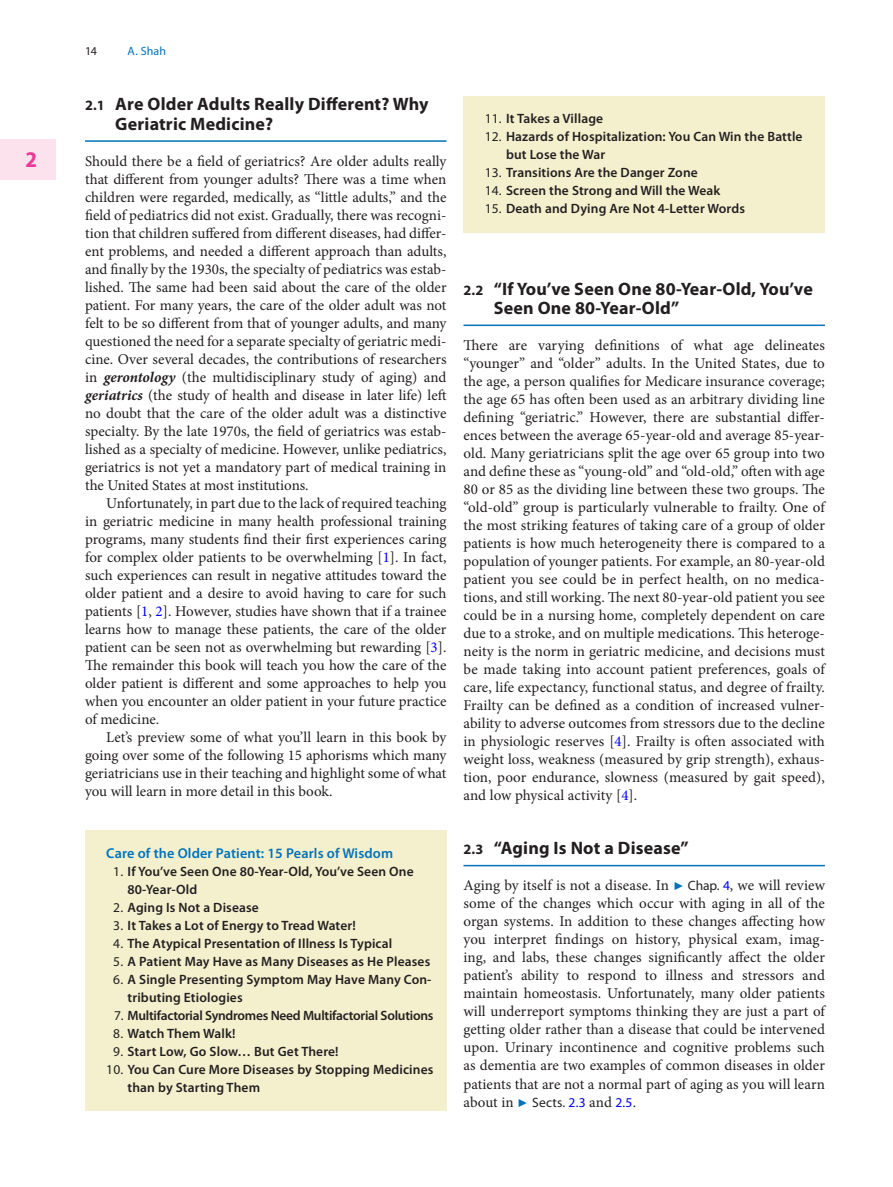
<style>
.page{position:relative;width:893px;height:1187px;background:#fff}
.page>*{position:absolute;margin:0;border:0;box-sizing:border-box;transform-origin:0 0}
.t1{font:700 semi-condensed 22.5px "Vctywr Myriad Pro";color:#ed3896}
.t2{font:700 18px/19.5px "Lhgkvq Myriad Pro";letter-spacing:.01em;color:#231f20}
.t3{font:15px/18px "Sngrfy Minion Pro";color:#231f20;text-align:justify}
.t4{font:600 14.25px "Hvhsjk Myriad Pro";letter-spacing:.01em;color:#0072bc}
.t5{font:600 13.5px/18px "Hvhsjk Myriad Pro";letter-spacing:.01em;color:#231f20}
.t6{font:600 13.5px "Hvhsjk Myriad Pro";letter-spacing:-.02em;color:#231f20}
.t7{font:12px "Ywtvfp Myriad Pro";color:#0072bc}
.t8{font:12px "Fxjkjl Myriad Pro";color:#231f20}
.s1{font-size:14.25px}
.s2{font-family:"Kxjsnq Minion Pro";font-weight:700;font-style:italic}
.s3{color:#0000fa}
.s4{font-family:"Fxjkjl Myriad Pro";font-weight:400}
.s5{font-family:"Wbpjhb Blik Buttons";font-size:13.5px;color:#0072bc}
.s6{font-family:"Fxjkjl Myriad Pro";font-size:13.5px}
.s7{font-family:"Fxjkjl Myriad Pro";font-size:13.5px;color:#0000fa}
</style>
<div class="page">
<div style="left:0;top:139px;width:55px;height:41px;background:#fbe2ed"></div>
<hr style="left:85px;top:140px;width:361px;height:2px;background:#0072bc">
<div style="left:85px;top:830px;width:361px;height:47px;background:#f4f0cd"></div>
<div style="left:85px;top:848px;width:361px;height:64px;background:#f4f0cd"></div>
<div style="left:85px;top:902px;width:361px;height:46px;background:#f4f0cd"></div>
<div style="left:85px;top:938px;width:361px;height:46px;background:#f4f0cd"></div>
<div style="left:85px;top:956px;width:361px;height:64px;background:#f4f0cd"></div>
<div style="left:85px;top:1010px;width:361px;height:46px;background:#f4f0cd"></div>
<div style="left:85px;top:1046px;width:361px;height:64px;background:#f4f0cd"></div>
<div style="left:463px;top:96px;width:362px;height:46px;background:#f4f0cd"></div>
<div style="left:463px;top:114px;width:362px;height:64px;background:#f4f0cd"></div>
<div style="left:463px;top:168px;width:362px;height:46px;background:#f4f0cd"></div>
<div style="left:463px;top:186px;width:362px;height:46px;background:#f4f0cd"></div>
<hr style="left:463px;top:324px;width:362px;height:2px;background:#0072bc">
<hr style="left:463px;top:864px;width:362px;height:2px;background:#0072bc">
<h1 class="t1" style="left:26px;top:145px;width:13px">2</h1>
<p class="t8" style="left:85px;top:44px;width:13px">14</p>
<p class="t7" style="left:128px;top:44px;width:40px">A. Shah</p>
<p class="t2" style="left:115px;top:94px;width:315px;text-indent:-30px"><span class="s1">2.1</span> Are Older Adults Really Different? Why<br>Geriatric Medicine?</p>
<p class="t3" style="left:85px;top:152px;width:363px">Should there be a field of geriatrics? Are older adults really that different from younger adults? There was a time when children were regarded, medically, as “little adults,” and the field of pediatrics did not exist. Gradually, there was recogni&shy;tion that children suffered from different diseases, had differ&shy;ent problems, and needed a different approach than adults, and finally by the 1930s, the specialty of pediatrics was estab&shy;lished. The same had been said about the care of the older patient. For many years, the care of the older adult was not felt to be so different from that of younger adults, and many questioned the need for a separate specialty of geriatric medi&shy;cine. Over several decades, the contributions of researchers in <span class="s2">gerontology</span> (the multidisciplinary study of aging) and <span class="s2">geriatrics</span> (the study of health and disease in later life) left no doubt that the care of the older adult was a distinctive specialty. By the late 1970s, the field of geriatrics was estab&shy;lished as a specialty of medicine. However, unlike pediatrics, geriatrics is not yet a mandatory part of medical training in the United States at most institutions.</p>
<p class="t3" style="left:85px;top:494px;width:363px;text-indent:21px">Unfortunately, in part due to the lack of required teaching in geriatric medicine in many health professional training programs, many students find their first experiences caring for complex older patients to be overwhelming [<span class="s3">1</span>]. In fact, such experiences can result in negative attitudes toward the older patient and a desire to avoid having to care for such patients [<span class="s3">1</span>, <span class="s3">2</span>]. However, studies have shown that if a trainee learns how to manage these patients, the care of the older patient can be seen not as overwhelming but rewarding [<span class="s3">3</span>].<br>The remainder this book will teach you how the care of the older patient is different and some approaches to help you when you encounter an older patient in your future practice of medicine.</p>
<p class="t3" style="left:85px;top:728px;width:363px;text-indent:21px">Let’s preview some of what you’ll learn in this book by going over some of the following 15 aphorisms which many geriatricians use in their teaching and highlight some of what you will learn in more detail in this book.</p>
<p class="t4" style="left:106px;top:843px;width:288px">Care of the Older Patient: 15 Pearls of Wisdom</p>
<p class="t5" style="left:128px;top:861px;width:288px;text-indent:-14px"><span class="s4">1.</span> If You’ve Seen One 80-Year-Old, You’ve Seen One<br>80-Year-Old</p>
<p class="t5" style="left:113px;top:897px;width:147px"><span class="s4">2.</span> Aging Is Not a Disease</p>
<p class="t5" style="left:113px;top:915px;width:244px"><span class="s4">3.</span> It Takes a Lot of Energy to Tread Water!</p>
<p class="t5" style="left:113px;top:933px;width:280px"><span class="s4">4.</span> The Atypical Presentation of Illness Is Typical</p>
<p class="t5" style="left:113px;top:951px;width:318px"><span class="s4">5.</span> A Patient May Have as Many Diseases as He Pleases</p>
<p class="t5" style="left:128px;top:969px;width:305px;text-indent:-14px"><span class="s4">6.</span> A Single Presenting Symptom May Have Many Con&shy;tributing Etiologies</p>
<p class="t6" style="left:114px;top:1006px;width:321px"><span class="s4">7.</span> Multifactorial Syndromes Need Multifactorial Solutions</p>
<p class="t5" style="left:113px;top:1023px;width:124px"><span class="s4">8.</span> Watch Them Walk!</p>
<p class="t5" style="left:113px;top:1041px;width:227px"><span class="s4">9.</span> Start Low, Go Slow… But Get There!</p>
<p class="t5" style="left:128px;top:1059px;width:307px;text-indent:-21px"><span class="s4">10.</span> You Can Cure More Diseases by Stopping Medicines than by Starting Them</p>
<p class="t5" style="left:485px;top:109px;width:120px"><span class="s4">11.</span> It Takes a Village</p>
<p class="t5" style="left:506px;top:127px;width:298px;text-indent:-21px"><span class="s4">12.</span> Hazards of Hospitalization: You Can Win the Battle but Lose the War</p>
<p class="t5" style="left:485px;top:163px;width:215px"><span class="s4">13.</span> Transitions Are the Danger Zone</p>
<p class="t5" style="left:485px;top:181px;width:237px"><span class="s4">14.</span> Screen the Strong and Will the Weak</p>
<p class="t5" style="left:485px;top:199px;width:262px"><span class="s4">15.</span> Death and Dying Are Not 4-Letter Words</p>
<p class="t2" style="left:494px;top:278px;width:321px;text-indent:-30px"><span class="s1">2.2</span> “If You’ve Seen One 80-Year-Old, You’ve<br>Seen One 80-Year-Old”</p>
<p class="t3" style="left:463px;top:336px;width:363px">There are varying definitions of what age delineates “younger” and “older” adults. In the United States, due to the age, a person qualifies for Medicare insurance coverage; the age 65 has often been used as an arbitrary dividing line defining “geriatric.” However, there are substantial differ&shy;ences between the average 65-year-old and average 85-year&shy;old. Many geriatricians split the age over 65 group into two and define these as “young-old” and “old-old,” often with age 80 or 85 as the dividing line between these two groups. The “old-old” group is particularly vulnerable to frailty. One of the most striking features of taking care of a group of older patients is how much heterogeneity there is compared to a population of younger patients. For example, an 80-year-old patient you see could be in perfect health, on no medica&shy;tions, and still working. The next 80-year-old patient you see could be in a nursing home, completely dependent on care due to a stroke, and on multiple medications. This heteroge&shy;neity is the norm in geriatric medicine, and decisions must be made taking into account patient preferences, goals of care, life expectancy, functional status, and degree of frailty.<br>Frailty can be defined as a condition of increased vulner&shy;ability to adverse outcomes from stressors due to the decline in physiologic reserves [<span class="s3">4</span>]. Frailty is often associated with weight loss, weakness (measured by grip strength), exhaus&shy;tion, poor endurance, slowness (measured by gait speed), and low physical activity [<span class="s3">4</span>].</p>
<p class="t2" style="left:463px;top:837px;width:227px"><span class="s1">2.3</span> “Aging Is Not a Disease”</p>
<p class="t3" style="left:463px;top:876px;width:363px">Aging by itself is not a disease. In <span class="s5">7</span> <span class="s6">Chap.</span> <span class="s7">4</span>, we will review some of the changes which occur with aging in all of the organ systems. In addition to these changes affecting how you interpret findings on history, physical exam, imag&shy;ing, and labs, these changes significantly affect the older patient’s ability to respond to illness and stressors and maintain homeostasis. Unfortunately, many older patients will underreport symptoms thinking they are just a part of getting older rather than a disease that could be intervened upon. Urinary incontinence and cognitive problems such as dementia are two examples of common diseases in older patients that are not a normal part of aging as you will learn about in <span class="s5">7</span> <span class="s6">Sects.</span> <span class="s7">2.3</span> and <span class="s7">2.5</span>.</p>
</div>
